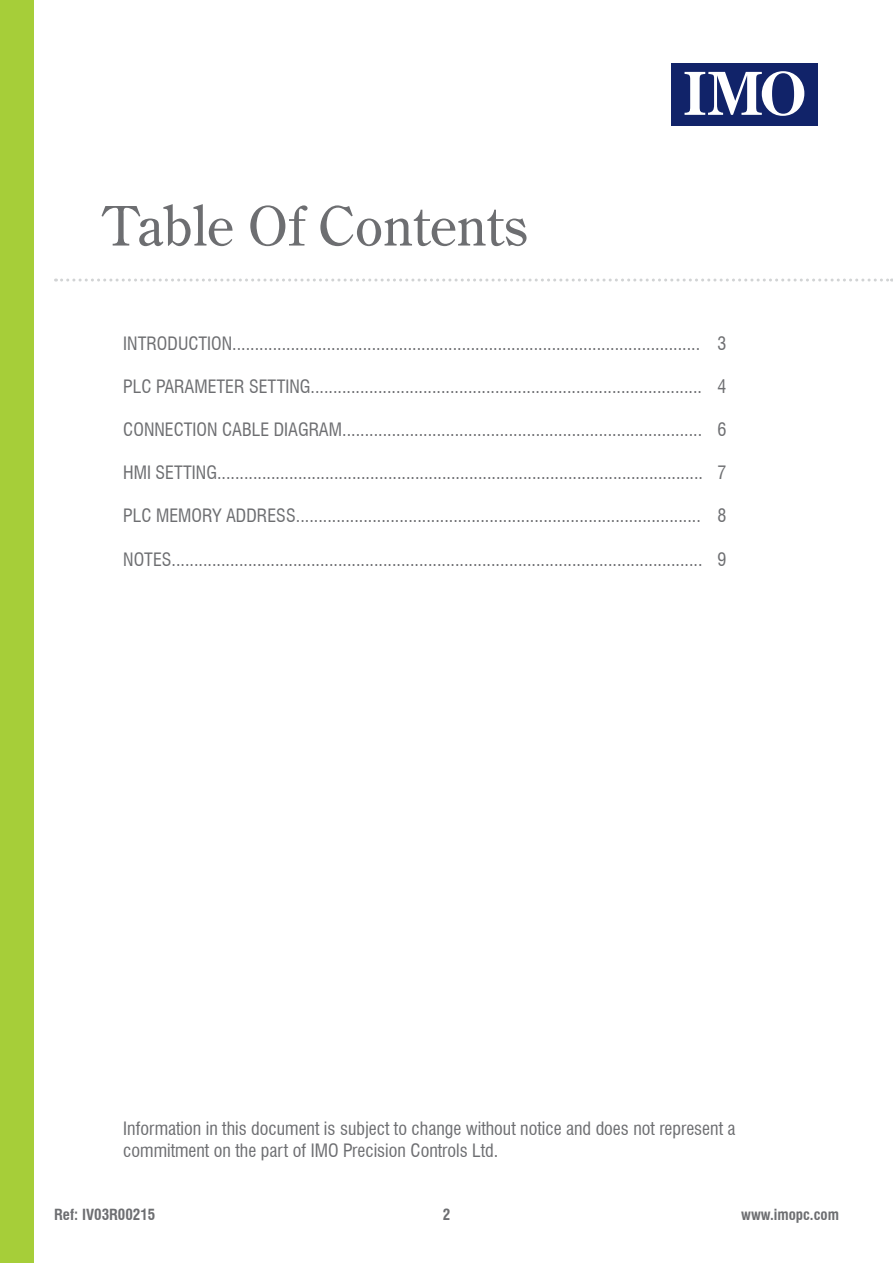
<style>
.page{position:relative;width:893px;height:1263px;background:#fff}
.page>*{position:absolute;margin:0;border:0;box-sizing:border-box;transform-origin:0 0}
.t1{font:54px "Century Old Style Std";color:#6d6e71}
.t2{font:condensed 18px/21.6px "Swiss 721 BT";color:#6d6e71}
.t3{font:700 condensed 15px "Swiss 721 BT";color:#6d6e71}
</style>
<div class="page">
<div style="left:671px;top:63px;width:147px;height:63px;background:#112369"></div>
<svg style="left:684px;top:71px;width:120px;height:45px"></svg>
<svg style="left:56px;top:279px;width:836px;height:3px"></svg>
<div style="left:0;top:0;width:34px;height:1263px;background:#a6ce39"></div>
<h1 class="t1" style="left:104px;top:191px;width:425px">Table Of Contents</h1>
<p class="t2" style="left:123px;top:332px;width:604px">INTRODUCTION........................................................................................................ 3</p>
<p class="t2" style="left:123px;top:375px;width:604px">PLC PARAMETER SETTING....................................................................................... 4</p>
<p class="t2" style="left:123px;top:419px;width:604px">CONNECTION CABLE DIAGRAM................................................................................ 6</p>
<p class="t2" style="left:123px;top:462px;width:604px">HMI SETTING............................................................................................................ 7</p>
<p class="t2" style="left:123px;top:505px;width:604px">PLC MEMORY ADDRESS.......................................................................................... 8</p>
<p class="t2" style="left:123px;top:548px;width:604px">NOTES...................................................................................................................... 9</p>
<p class="t2" style="left:123px;top:1118px;width:614px">Information in this document is subject to change without notice and does not represent a commitment on the part of IMO Precision Controls Ltd.</p>
<p class="t3" style="left:54px;top:1206px;width:103px">Ref: IV03R00215</p>
<p class="t3" style="left:741px;top:1206px;width:99px">www.imopc.com</p>
<p class="t3" style="left:443px;top:1206px;width:9px">2</p>
</div>
